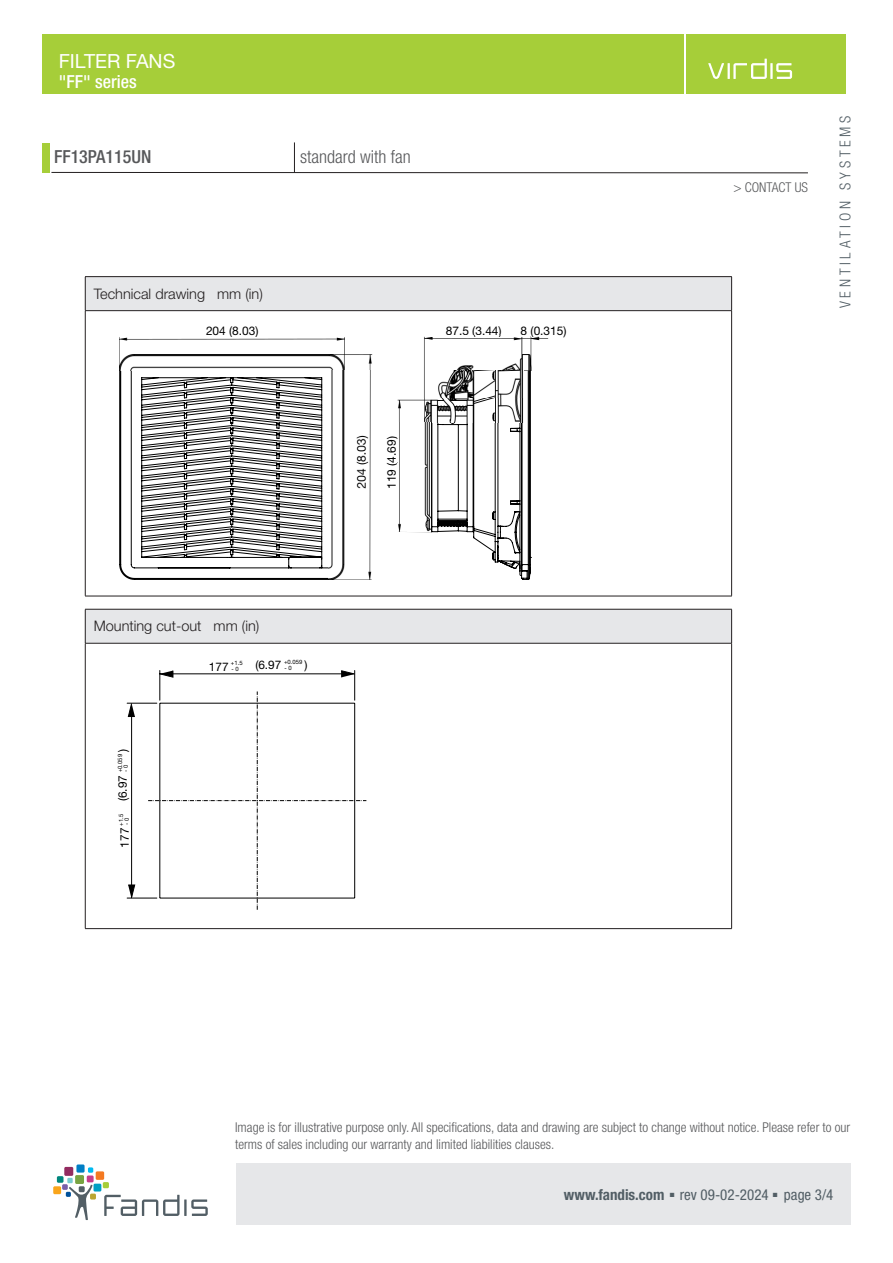
<style>
.page{position:relative;width:893px;height:1263px;background:#fff}
.page>*{position:absolute;margin:0;border:0;box-sizing:border-box;transform-origin:0 0}
.t1{font:19.5px "Helvetica Neue LT Std";color:#fff}
.t2{font:300 condensed 18px "Helvetica Neue LT Std";color:#57585a}
.t3{font:500 condensed 18px "Helvetica Neue LT Std";color:#57585a}
.t4{font:500 condensed 18px "Helvetica Neue LT Std";color:#fff}
.t5{font:condensed 15px "Helvetica Neue LT Std";color:#525e65}
.t6{font:300 condensed 15px "Helvetica Neue LT Std";letter-spacing:.25em;color:#525e65}
.T3Titolo{font:300 14.55px "Helvetica Neue LT Std";color:#231f20}
.t7{font:300 condensed 13.5px/16.5px "Helvetica Neue LT Std";color:#57585a}
.t8{font:12px "f 0 0";color:#000}
.t9{font:11.85px "f 0 0";color:#000}
.t10{font:5.85px "f 0 0";color:#000}
.s1{font-weight:700}
.s2{font-family:"Arial";font-stretch:normal;font-size:9px}
</style>
<div class="page">
<div style="left:43px;top:35px;width:641px;height:59px;background:#a6ce39"></div>
<div style="left:236px;top:1163px;width:614px;height:62px;background:#e6e7e9"></div>
<div style="left:43px;top:143px;width:7px;height:30px;background:#a6ce39"></div>
<hr style="left:51px;top:172px;width:757px;height:1px;background:#231f20">
<div style="left:687px;top:35px;width:159px;height:59px;background:#a6ce39"></div>
<svg style="left:708px;top:59px;width:59px;height:20px"></svg>
<hr style="left:770px;top:63px;width:3px;height:16px;background:#fff">
<svg style="left:776px;top:63px;width:16px;height:16px"></svg>
<hr style="left:294px;top:142px;width:1px;height:31px;background:#231f20">
<svg style="left:104px;top:1195px;width:104px;height:21px"></svg>
<div style="left:94px;top:1184px;width:7px;height:7px;background:#009fc3"></div>
<div style="left:57px;top:1176px;width:7px;height:7px;background:#00867d"></div>
<div style="left:76px;top:1164px;width:9px;height:8px;background:#007ec5"></div>
<div style="left:96px;top:1171px;width:8px;height:9px;background:#f47921"></div>
<svg style="left:103px;top:1182px;width:6px;height:6px"></svg>
<svg style="left:62px;top:1167px;width:34px;height:53px"></svg>
<div style="left:53px;top:1186px;width:8px;height:8px;background:#f9a51b"></div>
<div style="left:85px;top:277px;width:647px;height:34px;background:#e6e7e9"></div>
<hr style="left:85px;top:276px;width:647px;height:1px;background:#231f20">
<hr style="left:85px;top:277px;width:1px;height:33px;background:#231f20">
<hr style="left:731px;top:277px;width:1px;height:33px;background:#231f20">
<hr style="left:85px;top:310px;width:647px;height:1px;background:#231f20">
<hr style="left:85px;top:311px;width:1px;height:285px;background:#231f20">
<hr style="left:731px;top:311px;width:1px;height:285px;background:#231f20">
<hr style="left:85px;top:596px;width:647px;height:1px;background:#231f20">
<svg style="left:119px;top:354px;width:412px;height:226px"></svg>
<hr style="left:119px;top:337px;width:1px;height:33px;background:#000">
<hr style="left:344px;top:337px;width:1px;height:33px;background:#000">
<img style="left:120px;top:337px;width:224px;height:18px">
<img style="left:424px;top:337px;width:125px;height:34px">
<img style="left:120px;top:355px;width:252px;height:16px">
<img style="left:328px;top:371px;width:44px;height:209px">
<img style="left:424px;top:371px;width:99px;height:28px">
<img style="left:398px;top:399px;width:125px;height:23px">
<img style="left:398px;top:422px;width:34px;height:110px">
<div style="left:85px;top:609px;width:647px;height:34px;background:#e6e7e9"></div>
<hr style="left:85px;top:609px;width:647px;height:1px;background:#231f20">
<hr style="left:85px;top:609px;width:1px;height:34px;background:#231f20">
<hr style="left:731px;top:609px;width:1px;height:34px;background:#231f20">
<hr style="left:85px;top:643px;width:647px;height:1px;background:#231f20">
<hr style="left:85px;top:643px;width:1px;height:285px;background:#231f20">
<hr style="left:731px;top:643px;width:1px;height:285px;background:#231f20">
<hr style="left:85px;top:928px;width:647px;height:1px;background:#231f20">
<svg style="left:128px;top:884px;width:7px;height:14px"></svg>
<svg style="left:128px;top:704px;width:7px;height:13px"></svg>
<hr style="left:127px;top:898px;width:30px;height:1px;background:#000">
<hr style="left:127px;top:703px;width:30px;height:1px;background:#000">
<hr style="left:131px;top:709px;width:1px;height:188px;background:#000">
<svg style="left:159px;top:670px;width:14px;height:8px"></svg>
<svg style="left:341px;top:670px;width:13px;height:8px"></svg>
<hr style="left:160px;top:670px;width:1px;height:30px;background:#000">
<hr style="left:354px;top:670px;width:1px;height:30px;background:#000">
<hr style="left:160px;top:673px;width:193px;height:1px;background:#000">
<svg style="left:148px;top:691px;width:218px;height:219px"></svg>
<h1 class="t1" style="left:59px;top:49px;width:118px">FILTER FANS</h1>
<h2 class="t4" style="left:59px;top:71px;width:79px">"FF" series</h2>
<h2 class="t3" style="left:54px;top:146px;width:99px">FF13PA115UN</h2>
<h2 class="t2" style="left:300px;top:147px;width:112px">standard with fan</h2>
<p class="T3Titolo" style="left:94px;top:285px;width:171px">Technical drawing mm (in)</p>
<p class="t8" style="left:206px;top:326px;width:54px">204 (8.03)</p>
<p class="t8" style="left:387px;top:489px;width:54px;rotate:-90deg">119 (4.69)</p>
<p class="t8" style="left:446px;top:326px;width:57px">87.5 (3.44)</p>
<p class="t8" style="left:521px;top:326px;width:48px">8 (0.315)</p>
<p class="T3Titolo" style="left:94px;top:617px;width:167px">Mounting cut-out mm (in)</p>
<p class="t9" style="left:118px;top:752px;width:5px;rotate:-90deg">)</p>
<p class="t10" style="left:118px;top:772px;width:20px;rotate:-90deg">+0.059</p>
<p class="t10" style="left:124px;top:772px;width:9px;rotate:-90deg">- 0</p>
<p class="t9" style="left:118px;top:801px;width:28px;rotate:-90deg">(6.97</p>
<p class="t10" style="left:119px;top:826px;width:13px;rotate:-90deg">+1.5</p>
<p class="t10" style="left:125px;top:825px;width:9px;rotate:-90deg">- 0</p>
<p class="t9" style="left:120px;top:847px;width:21px;rotate:-90deg">177</p>
<p class="t10" style="left:284px;top:660px;width:20px">+0.059</p>
<p class="t10" style="left:285px;top:666px;width:9px">- 0</p>
<p class="t9" style="left:209px;top:663px;width:21px">177</p>
<p class="t9" style="left:255px;top:661px;width:28px">(6.97</p>
<p class="t9" style="left:304px;top:661px;width:5px">)</p>
<p class="t10" style="left:231px;top:661px;width:13px">+1.5</p>
<p class="t10" style="left:231px;top:667px;width:9px">- 0</p>
<p class="t7" style="left:733px;top:179px;width:76px">&gt; CONTACT US</p>
<p class="t6" style="left:836px;top:308px;width:194px;rotate:-90deg">VENTILATION SYSTEMS</p>
<p class="t7" style="left:235px;top:1119px;width:617px">Image is for illustrative purpose only. All specifications, data and drawing are subject to change without notice. Please refer to our terms of sales including our warranty and limited liabilities clauses.</p>
<p class="t5" style="left:564px;top:1186px;width:271px"><span class="s1">www.fandis.com</span> <span class="s2">■</span> rev 09-02-2024 <span class="s2">■</span> page 3/4</p>
</div>
